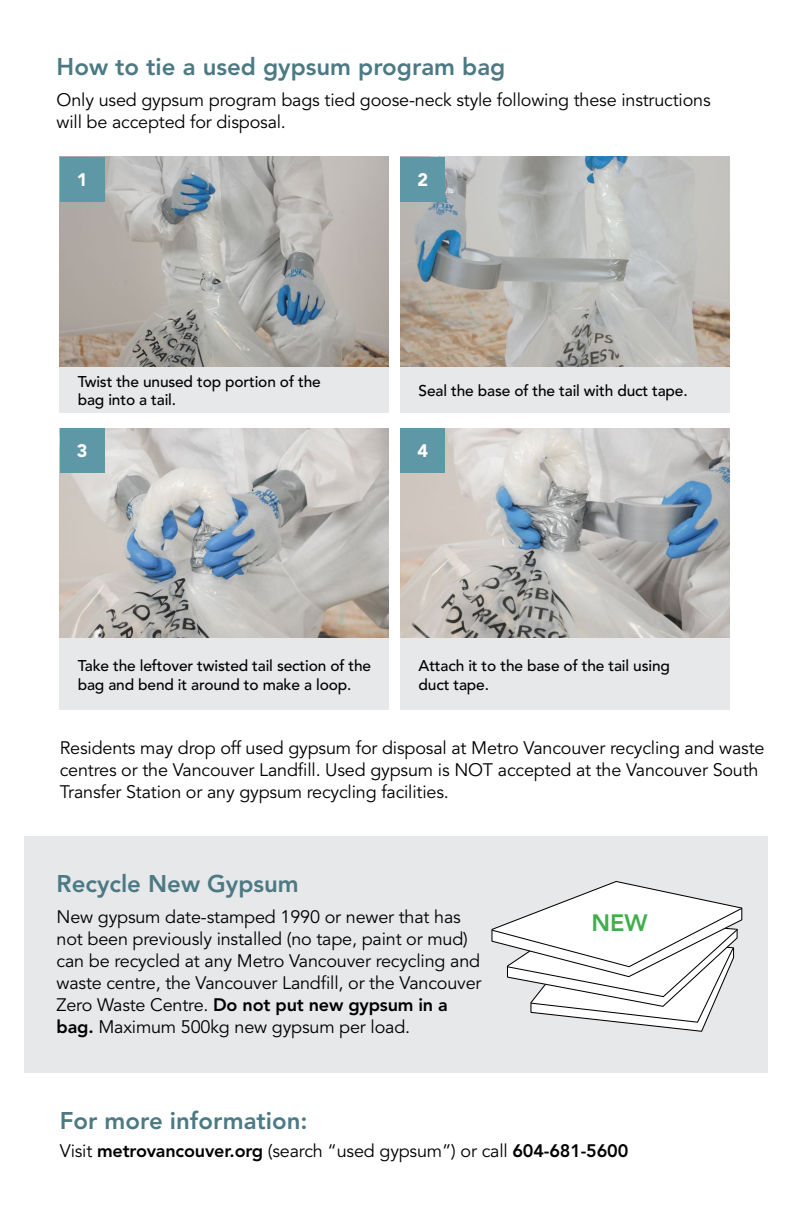
<style>
.page{position:relative;width:792px;height:1224px;background:#fff}
.page>*{position:absolute;margin:0;border:0;box-sizing:border-box;transform-origin:0 0}
.t1{font:800 24px "Avenir LT Std";color:#4b7984}
.t2{font:800 23.6px "Avenir LT Std";color:#3fae4b}
.t3{font:18px/22px "Avenir LT Std";letter-spacing:-.01em;color:#000}
.t4{font:900 18px "Avenir LT Std";color:#fff}
.t5{font:500 15.6px/18.6px "Avenir LT Std";letter-spacing:-.01em;color:#000}
.s1{font-weight:800}
</style>
<div class="page">
<img style="left:60px;top:157px;width:329px;height:210px">
<img style="left:60px;top:428px;width:329px;height:211px">
<div style="left:60px;top:157px;width:44px;height:45px;background:#5e97a5"></div>
<div style="left:60px;top:428px;width:44px;height:45px;background:#5e97a5"></div>
<div style="left:0;top:836px;width:792px;height:237px;background:#e6e8ea"></div>
<svg style="left:491px;top:881px;width:252px;height:151px"></svg>
<img style="left:401px;top:157px;width:329px;height:210px">
<img style="left:401px;top:428px;width:329px;height:211px">
<div style="left:60px;top:367px;width:329px;height:46px;background:#e6e8ea"></div>
<div style="left:60px;top:639px;width:329px;height:71px;background:#e6e8ea"></div>
<div style="left:401px;top:367px;width:329px;height:46px;background:#e6e8ea"></div>
<div style="left:401px;top:639px;width:329px;height:71px;background:#e6e8ea"></div>
<div style="left:401px;top:157px;width:44px;height:45px;background:#5e97a5"></div>
<div style="left:401px;top:428px;width:44px;height:45px;background:#5e97a5"></div>
<div style="left:0;top:0;width:792px;height:1224px;border:24px solid #fff"></div>
<h1 class="t1" style="left:57px;top:52px;width:450px">How to tie a used gypsum program bag</h1>
<p class="t3" style="left:57px;top:89px;width:656px">Only used gypsum program bags tied goose-neck style following these instructions will be accepted for disposal.</p>
<p class="t4" style="left:77px;top:169px;width:12px">1</p>
<p class="t5" style="left:78px;top:372px;width:245px">Twist the unused top portion of the bag into a tail.</p>
<p class="t4" style="left:77px;top:440px;width:12px">3</p>
<p class="t4" style="left:418px;top:169px;width:12px">2</p>
<p class="t5" style="left:419px;top:382px;width:271px">Seal the base of the tail with duct tape.</p>
<p class="t4" style="left:418px;top:440px;width:12px">4</p>
<p class="t5" style="left:78px;top:657px;width:295px">Take the leftover twisted tail section of the bag and bend it around to make a loop.</p>
<p class="t5" style="left:419px;top:657px;width:253px">Attach it to the base of the tail using duct tape.</p>
<p class="t3" style="left:60px;top:737px;width:706px">Residents may drop off used gypsum for disposal at Metro Vancouver recycling and waste centres or the Vancouver Landfill. Used gypsum is NOT accepted at the Vancouver South<br>Transfer Station or any gypsum recycling facilities.</p>
<h1 class="t1" style="left:57px;top:870px;width:244px">Recycle New Gypsum</h1>
<p class="t3" style="left:57px;top:907px;width:426px">New gypsum date-stamped 1990 or newer that has not been previously installed (no tape, paint or mud) can be recycled at any Metro Vancouver recycling and waste centre, the Vancouver Landfill, or the Vancouver Zero Waste Centre. <span class="s1">Do not put new gypsum in a bag.</span> Maximum 500kg new gypsum per load.</p>
<h2 class="t2" style="left:592px;top:909px;width:58px">NEW</h2>
<h1 class="t1" style="left:60px;top:1106px;width:249px">For more information:</h1>
<p class="t3" style="left:60px;top:1140px;width:570px">Visit <span class="s1">metrovancouver.org</span> (search “used gypsum”) or call <span class="s1">604-681-5600</span></p>
</div>
